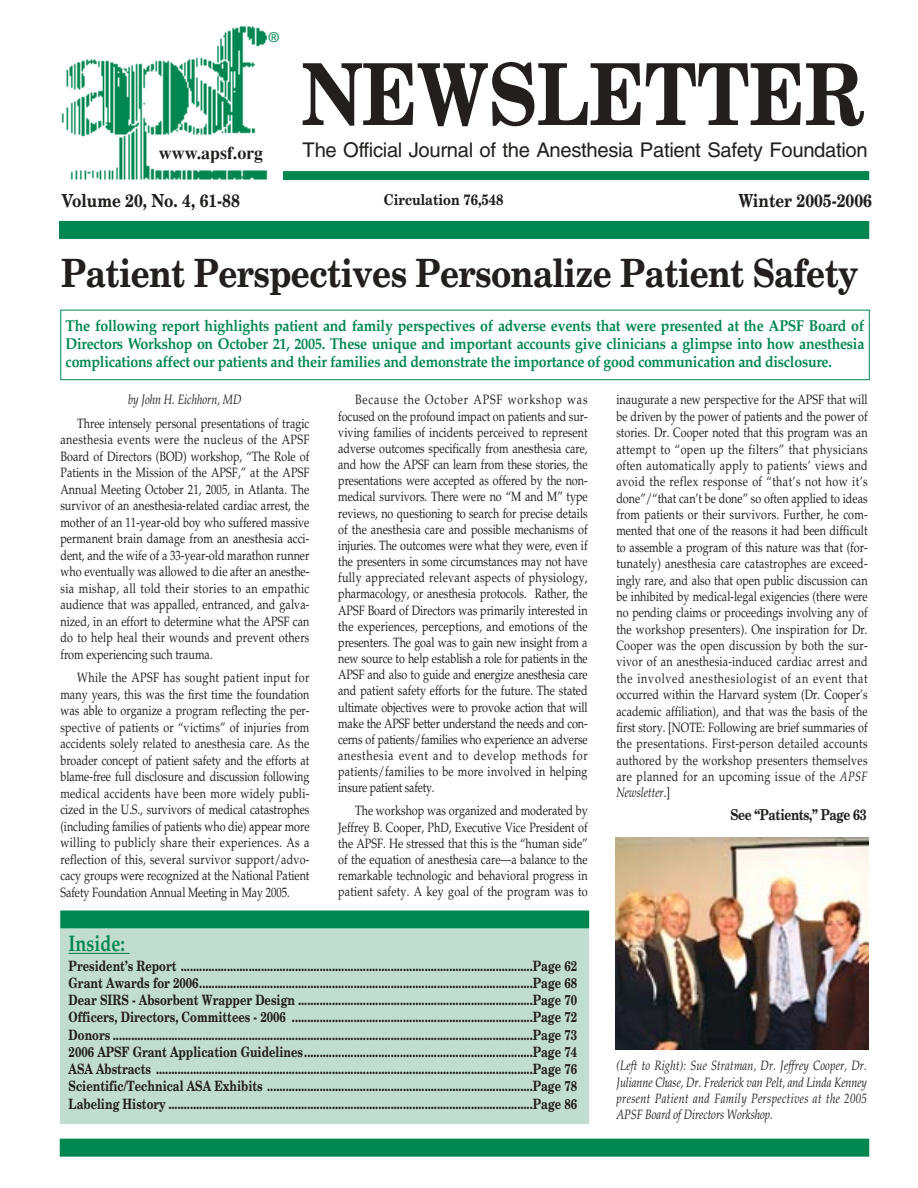
<style>
.page{position:relative;width:918px;height:1188px;background:#fff}
.page>*{position:absolute;margin:0;border:0;box-sizing:border-box;transform-origin:0 0}
.t1{font:700 85.5px "New Century Schlbk";color:#231f1f;scale:.85 1}
.t2{font:700 39px "New Century Schlbk";letter-spacing:-.015em;color:#231f1f;scale:.85 1}
.t3{font:700 22.5px "Palatino";color:#008751;scale:.8 1}
.t4{font:20.25px "Helvetica";letter-spacing:-.015em;color:#231f1f}
.t5{font:700 18px "New Century Schlbk";color:#231f1f;scale:.85 1}
.t6{font:700 18px "Times";color:#231f1f}
.t7{font:700 15.75px/18px "Palatino";letter-spacing:-.02em;color:#008751;text-align:justify;scale:.9 1}
.t8{font:700 15px "New Century Schlbk";letter-spacing:-.015em;color:#231f1f;scale:.8 1}
.t9{font:700 15px "New Century Schlbk";letter-spacing:-.015em;color:#231f1f;scale:.85 1}
.t10{font:700 14.25px/17.2px "New Century Schlbk";color:#231f1f;text-align:justify;scale:.78 1}
.t11{font:13.5px/16.2px "Palatino";letter-spacing:.02em;color:#231f1f;text-align:justify;scale:.8 1}
.t12{font:italic 13.5px/16.4px "Palatino";color:#231f1f;text-align:justify;scale:.8 1}
.t13{font:13.5px "Helvetica";color:#008751}
.s1{font-style:italic}
</style>
<div class="page">
<div style="left:60px;top:929px;width:529px;height:195px;background:#c1ddcf"></div>
<hr style="left:69px;top:953px;width:61px;height:1px;background:#008751">
<div style="left:60px;top:1139px;width:809px;height:18px;background:#008751"></div>
<div style="left:273px;top:171px;width:596px;height:9px;background:#008751"></div>
<div style="left:59px;top:221px;width:810px;height:18px;background:#008751"></div>
<div style="left:43px;top:0;width:240px;height:186px;background:#fff"></div>
<img style="left:61px;top:26px;width:207px;height:154px">
<div style="left:267px;top:30px;width:21px;height:21px;background:#fff"></div>
<div style="left:60px;top:910px;width:529px;height:18px;background:#008751"></div>
<div style="left:60px;top:310px;width:810px;height:70px;border:1px solid #008751"></div>
<img style="left:615px;top:838px;width:254px;height:212px">
<p class="t13" style="left:269px;top:32px;width:11px">®</p>
<h1 class="t1" style="left:302px;top:62px;width:663px">NEWSLETTER</h1>
<h3 class="t6" style="left:159px;top:146px;width:106px">www.apsf.org</h3>
<h3 class="t4" style="left:303px;top:143px;width:567px">The Official Journal of the Anesthesia Patient Safety Foundation</h3>
<h3 class="t5" style="left:62px;top:194px;width:211px">Volume 20, No. 4, 61-88</h3>
<p class="t9" style="left:384px;top:194px;width:142px">Circulation 76,548</p>
<h3 class="t5" style="left:738px;top:194px;width:159px">Winter 2005-2006</h3>
<h2 class="t2" style="left:61px;top:258px;width:940px">Patient Perspectives Personalize Patient Safety</h2>
<p class="t7" style="left:66px;top:318px;width:889px">The following report highlights patient and family perspectives of adverse events that were presented at the APSF Board of Directors Workshop on October 21, 2005. These unique and important accounts give clinicians a glimpse into how anesthesia complications affect our patients and their families and demonstrate the importance of good communication and disclosure.</p>
<p class="t11" style="left:338px;top:393px;width:313px;text-indent:17px">Because the October APSF workshop was focused on the profound impact on patients and sur&shy;viving families of incidents perceived to represent adverse outcomes specifically from anesthesia care, and how the APSF can learn from these stories, the presentations were accepted as offered by the non&shy;medical survivors. There were no “M and M” type reviews, no questioning to search for precise details of the anesthesia care and possible mechanisms of injuries. The outcomes were what they were, even if the presenters in some circumstances may not have fully appreciated relevant aspects of physiology, pharmacology, or anesthesia protocols. Rather, the APSF Board of Directors was primarily interested in the experiences, perceptions, and emotions of the presenters. The goal was to gain new insight from a new source to help establish a role for patients in the APSF and also to guide and energize anesthesia care and patient safety efforts for the future. The stated ultimate objectives were to provoke action that will make the APSF better understand the needs and con&shy;cerns of patients/families who experience an adverse anesthesia event and to develop methods for patients/families to be more involved in helping insure patient safety.</p>
<p class="t11" style="left:338px;top:804px;width:313px;text-indent:17px">The workshop was organized and moderated by Jeffrey B. Cooper, PhD, Executive Vice President of the APSF. He stressed that this is the “human side” of the equation of anesthesia care—a balance to the remarkable technologic and behavioral progress in patient safety. A key goal of the program was to</p>
<p class="t12" style="left:128px;top:393px;width:143px">by John H. Eichhorn, MD</p>
<p class="t11" style="left:60px;top:416px;width:313px;text-indent:17px">Three intensely personal presentations of tragic anesthesia events were the nucleus of the APSF Board of Directors (BOD) workshop, “The Role of Patients in the Mission of the APSF,” at the APSF Annual Meeting October 21, 2005, in Atlanta. The survivor of an anesthesia-related cardiac arrest, the mother of an 11-year-old boy who suffered massive permanent brain damage from an anesthesia acci&shy;dent, and the wife of a 33-year-old marathon runner who eventually was allowed to die after an anesthe&shy;sia mishap, all told their stories to an empathic audience that was appalled, entranced, and galva&shy;nized, in an effort to determine what the APSF can do to help heal their wounds and prevent others from experiencing such trauma.</p>
<p class="t11" style="left:60px;top:671px;width:313px;text-indent:17px">While the APSF has sought patient input for many years, this was the first time the foundation was able to organize a program reflecting the per&shy;spective of patients or “victims” of injuries from accidents solely related to anesthesia care. As the broader concept of patient safety and the efforts at blame-free full disclosure and discussion following medical accidents have been more widely publi&shy;cized in the U.S., survivors of medical catastrophes (including families of patients who die) appear more willing to publicly share their experiences. As a reflection of this, several survivor support/advo&shy;cacy groups were recognized at the National Patient Safety Foundation Annual Meeting in May 2005.</p>
<p class="t11" style="left:616px;top:393px;width:316px">inaugurate a new perspective for the APSF that will be driven by the power of patients and the power of stories. Dr. Cooper noted that this program was an attempt to “open up the filters” that physicians often automatically apply to patients’ views and avoid the reflex response of “that’s not how it’s done”/“that can’t be done” so often applied to ideas from patients or their survivors. Further, he com&shy;mented that one of the reasons it had been difficult to assemble a program of this nature was that (for&shy;tunately) anesthesia care catastrophes are exceed&shy;ingly rare, and also that open public discussion can be inhibited by medical-legal exigencies (there were no pending claims or proceedings involving any of the workshop presenters). One inspiration for Dr.<br>Cooper was the open discussion by both the sur&shy;vivor of an anesthesia-induced cardiac arrest and the involved anesthesiologist of an event that occurred within the Harvard system (Dr. Cooper’s academic affiliation), and that was the basis of the first story. [NOTE: Following are brief summaries of the presentations. First-person detailed accounts authored by the workshop presenters themselves are planned for an upcoming issue of the <span class="s1">APSF Newsletter</span>.]</p>
<p class="t8" style="left:731px;top:809px;width:172px">See “Patients,” Page 63</p>
<h3 class="t3" style="left:69px;top:935px;width:72px">Inside:</h3>
<p class="t10" style="left:69px;top:958px;width:653px">President’s Report ..................................................................................................................Page 62<br>Grant Awards for 2006............................................................................................................Page 68<br>Dear SIRS - Absorbent Wrapper Design ............................................................................Page 70<br>Officers, Directors, Committees - 2006 ..............................................................................Page 72<br>Donors ........................................................................................................................................Page 73<br>2006 APSF Grant Application Guidelines..........................................................................Page 74<br>ASA Abstracts ..........................................................................................................................Page 76<br>Scientific/Technical ASA Exhibits ......................................................................................Page 78<br>Labeling History ......................................................................................................................Page 86</p>
<p class="t12" style="left:616px;top:1059px;width:315px">(Left to Right): Sue Stratman, Dr. Jeffrey Cooper, Dr.<br>Julianne Chase, Dr. Frederick van Pelt, and Linda Kenney present Patient and Family Perspectives at the 2005<br>APSF Board of Directors Workshop.</p>
</div>
